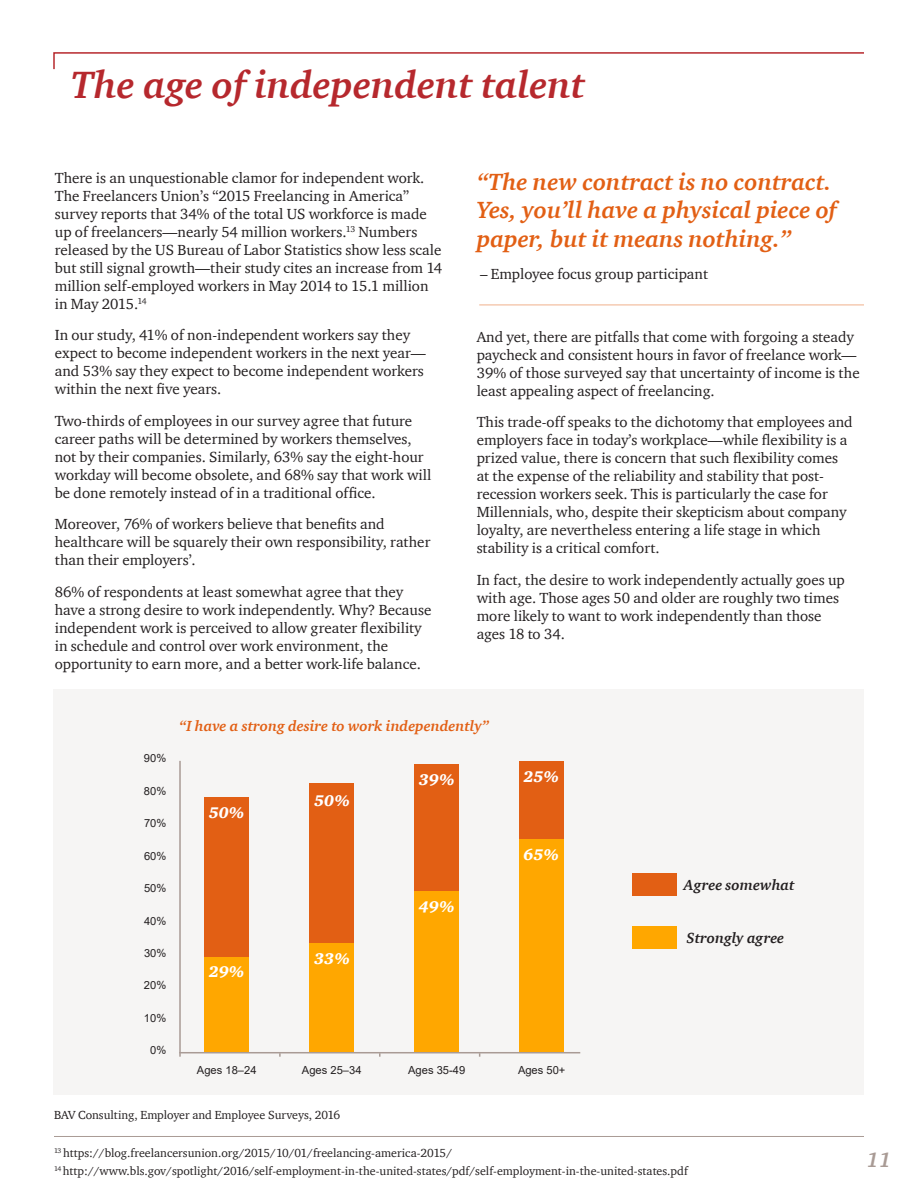
<style>
.page{position:relative;width:918px;height:1188px;background:#fff}
.page>*{position:absolute;margin:0;border:0;box-sizing:border-box;transform-origin:0 0}
.t1{font:italic 700 39px "ITC Charter Com";color:#b6282d}
.t2{font:italic 700 24px/28.8px "ITC Charter Com";color:#e25f14}
.t3{font:italic 700 21px "ITC Charter Com";color:#a99b95}
.t4{font:italic 900 15.9px "ITC Charter Com";color:#fff}
.t5{font:15px/18px "ITC Charter Com";color:#231f20}
.t6{font:italic 700 15px "ITC Charter Com";color:#e25f14}
.t7{font:italic 700 15px "ITC Charter Com";color:#231f20}
.t8{font:12px "ITC Charter Com";color:#231f20}
.t9{font:11.1px "Arial";color:#231f20}
</style>
<div class="page">
<div style="left:54px;top:689px;width:810px;height:406px;background:#f6f5f4"></div>
<hr style="left:479px;top:305px;width:385px;height:1px;background:#e25f14">
<hr style="left:54px;top:1136px;width:810px;height:1px;background:#a99b95">
<hr style="left:179px;top:1052px;width:401px;height:1px;background:#a99b95">
<hr style="left:179px;top:761px;width:2px;height:292px;background:#a99b95">
<div style="left:205px;top:956px;width:44px;height:95px;background:#ffa700"></div>
<div style="left:205px;top:797px;width:44px;height:159px;background:#e25f14"></div>
<div style="left:310px;top:943px;width:44px;height:108px;background:#ffa700"></div>
<div style="left:310px;top:784px;width:44px;height:159px;background:#e25f14"></div>
<div style="left:415px;top:891px;width:44px;height:160px;background:#ffa700"></div>
<div style="left:415px;top:764px;width:44px;height:127px;background:#e25f14"></div>
<div style="left:520px;top:839px;width:44px;height:212px;background:#ffa700"></div>
<div style="left:520px;top:761px;width:44px;height:78px;background:#e25f14"></div>
<svg style="left:53px;top:52px;width:811px;height:18px"></svg>
<div style="left:633px;top:873px;width:44px;height:23px;background:#e25f14"></div>
<div style="left:632px;top:926px;width:45px;height:23px;background:#ffa700"></div>
<p class="t1" style="left:71px;top:61px;width:515px">The age of independent talent</p>
<p class="t5" style="left:55px;top:169px;width:389px">There is an unquestionable clamor for independent work.<br>The Freelancers Union’s “2015 Freelancing in America” survey reports that 34% of the total US workforce is made up of freelancers—nearly 54 million workers.<sup>13</sup> Numbers released by the US Bureau of Labor Statistics show less scale but still signal growth—their study cites an increase from 14 million self-employed workers in May 2014 to 15.1 million in May 2015.<sup>14</sup></p>
<p class="t5" style="left:55px;top:326px;width:373px">In our study, 41% of non-independent workers say they expect to become independent workers in the next year— and 53% say they expect to become independent workers within the next five years.</p>
<p class="t5" style="left:55px;top:412px;width:378px">Two-thirds of employees in our survey agree that future career paths will be determined by workers themselves, not by their companies. Similarly, 63% say the eight-hour workday will become obsolete, and 68% say that work will be done remotely instead of in a traditional office.</p>
<p class="t5" style="left:55px;top:515px;width:377px">Moreover, 76% of workers believe that benefits and healthcare will be squarely their own responsibility, rather than their employers’.</p>
<p class="t5" style="left:55px;top:583px;width:378px">86% of respondents at least somewhat agree that they have a strong desire to work independently. Why? Because independent work is perceived to allow greater flexibility in schedule and control over work environment, the opportunity to earn more, and a better work-life balance.</p>
<p class="t2" style="left:477px;top:167px;width:361px">“The new contract is no contract.<br>Yes, you’ll have a physical piece of paper, but it means nothing.”</p>
<p class="t5" style="left:480px;top:264px;width:230px">– Employee focus group participant</p>
<p class="t5" style="left:477px;top:327px;width:385px">And yet, there are pitfalls that come with forgoing a steady paycheck and consistent hours in favor of freelance work— 39% of those surveyed say that uncertainty of income is the least appealing aspect of freelancing.</p>
<p class="t5" style="left:477px;top:413px;width:378px">This trade-off speaks to the dichotomy that employees and employers face in today’s workplace—while flexibility is a prized value, there is concern that such flexibility comes at the expense of the reliability and stability that post&shy;recession workers seek. This is particularly the case for Millennials, who, despite their skepticism about company loyalty, are nevertheless entering a life stage in which stability is a critical comfort.</p>
<p class="t5" style="left:477px;top:570px;width:370px">In fact, the desire to work independently actually goes up with age. Those ages 50 and older are roughly two times more likely to want to work independently than those ages 18 to 34.</p>
<p class="t9" style="left:144px;top:751px;width:24px">90%</p>
<p class="t9" style="left:144px;top:783px;width:24px">80%</p>
<p class="t9" style="left:144px;top:816px;width:24px">70%</p>
<p class="t9" style="left:144px;top:848px;width:24px">60%</p>
<p class="t9" style="left:144px;top:881px;width:24px">50%</p>
<p class="t9" style="left:144px;top:913px;width:24px">40%</p>
<p class="t9" style="left:144px;top:945px;width:24px">30%</p>
<p class="t9" style="left:144px;top:978px;width:24px">20%</p>
<p class="t9" style="left:144px;top:1010px;width:24px">10%</p>
<p class="t9" style="left:150px;top:1043px;width:18px">0%</p>
<p class="t6" style="left:179px;top:717px;width:311px">“I have a strong desire to work independently”</p>
<p class="t4" style="left:209px;top:803px;width:37px">50%</p>
<p class="t4" style="left:209px;top:962px;width:37px">29%</p>
<p class="t4" style="left:314px;top:791px;width:37px">50%</p>
<p class="t4" style="left:314px;top:948px;width:37px">33%</p>
<p class="t4" style="left:419px;top:770px;width:37px">39%</p>
<p class="t4" style="left:419px;top:896px;width:37px">49%</p>
<p class="t4" style="left:523px;top:767px;width:37px">25%</p>
<p class="t4" style="left:523px;top:844px;width:37px">65%</p>
<p class="t9" style="left:197px;top:1063px;width:61px">Ages 18–24</p>
<p class="t9" style="left:302px;top:1063px;width:61px">Ages 25–34</p>
<p class="t9" style="left:408px;top:1063px;width:59px">Ages 35-49</p>
<p class="t9" style="left:518px;top:1063px;width:49px">Ages 50+</p>
<p class="t8" style="left:54px;top:1107px;width:288px">BAV Consulting, Employer and Employee Surveys, 2016</p>
<p class="t7" style="left:684px;top:876px;width:112px">Agree somewhat</p>
<p class="t7" style="left:687px;top:929px;width:99px">Strongly agree</p>
<p class="t8" style="left:54px;top:1145px;width:400px"><sup>13</sup> https://blog.freelancersunion.org/2015/10/01/freelancing-america-2015/</p>
<p class="t8" style="left:54px;top:1163px;width:635px"><sup>14</sup> http://www.bls.gov/spotlight/2016/self-employment-in-the-united-states/pdf/self-employment-in-the-united-states.pdf</p>
<p class="t3" style="left:867px;top:1147px;width:26px">11</p>
</div>
